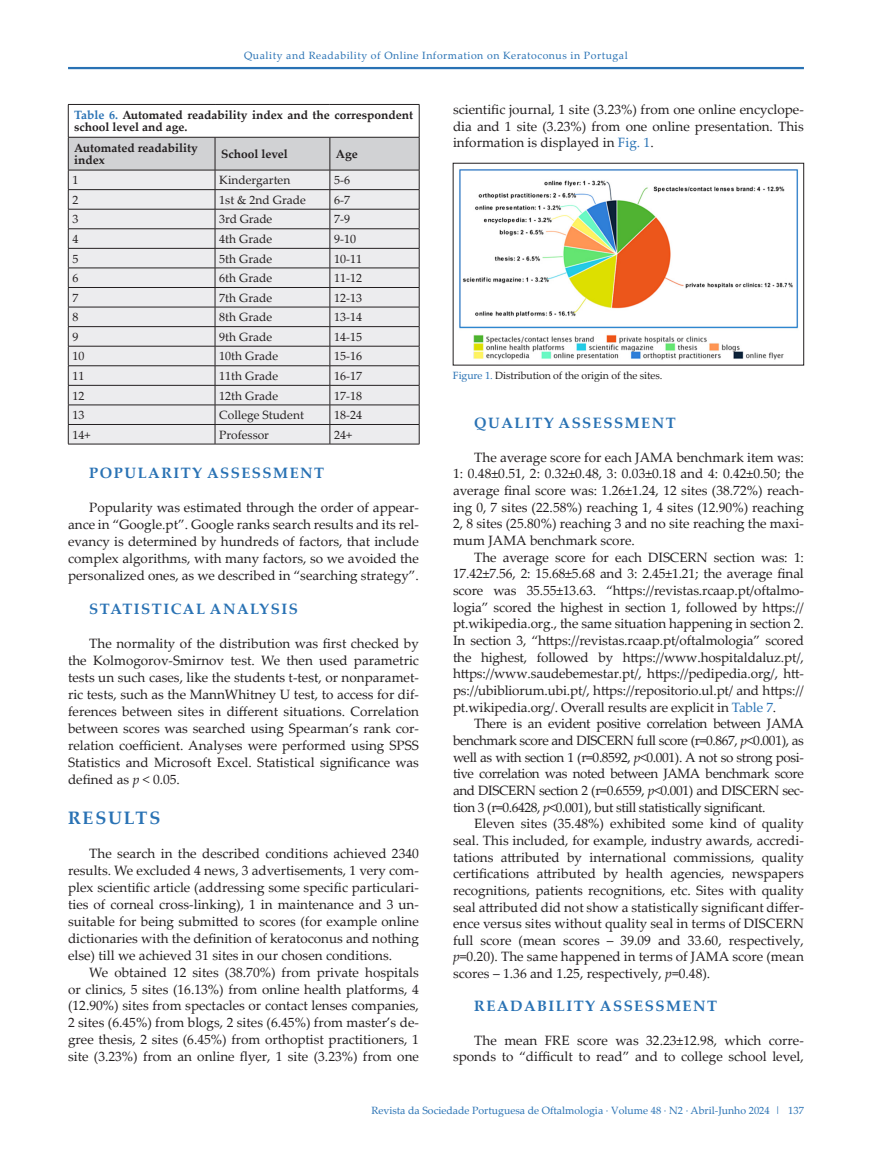
<style>
.page{position:relative;width:872px;height:1170px;background:#fff}
.page>*{position:absolute;margin:0;border:0;box-sizing:border-box;transform-origin:0 0}
.Artigos_-_Titulo_1{font:700 18px "Palatino Linotype";letter-spacing:.095em;color:#2972b4}
.Artigo_-_titulo_2{font:700 15px "Palatino Linotype";letter-spacing:.1em;color:#2972b4}
.Artigo_-_texto_norma{font:13.5px/16.6px "Palatino Linotype";color:#231f20;text-align:justify}
.Tabelas_texto{font:12px "Palatino Linotype";color:#231f20}
.Figuras_e{font:700 12px/12px "Palatino Linotype";color:#231f20}
.Tabelas_cabeçalho{font:700 12px/12px "Palatino Linotype";color:#231f20}
.t1{font:10.5px "Palatino Linotype";color:#2972b4}
.t2{font:10.5px "Palatino Linotype";letter-spacing:.05em;color:#2972b4}
.Figuras_e-2{font:10.5px "Palatino Linotype";letter-spacing:-.01em;color:#231f20}
.s1{color:#2972b4}
.s2{font-style:italic}
</style>
<div class="page">
<hr style="left:68px;top:67px;width:736px;height:2px;background:#2972b4">
<hr style="left:68px;top:104px;width:147px;height:1px;background:#231f20">
<hr style="left:68px;top:105px;width:1px;height:32px;background:#231f20">
<hr style="left:215px;top:104px;width:115px;height:1px;background:#231f20">
<hr style="left:330px;top:104px;width:89px;height:1px;background:#231f20">
<hr style="left:419px;top:105px;width:1px;height:32px;background:#231f20">
<svg style="left:68px;top:138px;width:352px;height:306px;background:#dedddf"></svg>
<hr style="left:68px;top:444px;width:147px;height:1px;background:#231f20">
<hr style="left:215px;top:444px;width:115px;height:1px;background:#231f20">
<hr style="left:330px;top:444px;width:89px;height:1px;background:#231f20">
<hr style="left:68px;top:137px;width:147px;height:1px;background:#231f20">
<hr style="left:68px;top:137px;width:1px;height:33px;background:#231f20">
<hr style="left:215px;top:137px;width:115px;height:1px;background:#231f20">
<hr style="left:215px;top:137px;width:1px;height:33px;background:#231f20">
<hr style="left:330px;top:137px;width:89px;height:1px;background:#231f20">
<hr style="left:329px;top:137px;width:1px;height:33px;background:#231f20">
<hr style="left:419px;top:137px;width:1px;height:33px;background:#231f20">
<hr style="left:68px;top:170px;width:147px;height:1px;background:#231f20">
<hr style="left:215px;top:170px;width:115px;height:1px;background:#231f20">
<hr style="left:330px;top:170px;width:89px;height:1px;background:#231f20">
<img style="left:459px;top:169px;width:339px;height:191px">
<div style="left:453px;top:163px;width:351px;height:202px;border:1px solid #231f20"></div>
<p class="t2" style="left:244px;top:48px;width:385px">Quality and Readability of Online Information on Keratoconus in Portugal</p>
<p class="Figuras_e" style="left:74px;top:109px;width:340px"><span class="s1">Table 6.</span> Automated readability index and the correspondent school level and age.</p>
<p class="Tabelas_cabeçalho" style="left:74px;top:141px;width:125px">Automated readability index</p>
<p class="Tabelas_cabeçalho" style="left:221px;top:147px;width:68px">School level</p>
<p class="Tabelas_cabeçalho" style="left:336px;top:147px;width:24px">Age</p>
<p class="Tabelas_texto" style="left:73px;top:172px;width:7px">1</p>
<p class="Tabelas_texto" style="left:219px;top:172px;width:73px">Kindergarten</p>
<p class="Tabelas_texto" style="left:334px;top:172px;width:17px">5-6</p>
<p class="Tabelas_texto" style="left:73px;top:191px;width:7px">2</p>
<p class="Tabelas_texto" style="left:219px;top:191px;width:88px">1st &amp; 2nd Grade</p>
<p class="Tabelas_texto" style="left:334px;top:191px;width:17px">6-7</p>
<p class="Tabelas_texto" style="left:73px;top:211px;width:7px">3</p>
<p class="Tabelas_texto" style="left:219px;top:211px;width:55px">3rd Grade</p>
<p class="Tabelas_texto" style="left:334px;top:211px;width:17px">7-9</p>
<p class="Tabelas_texto" style="left:73px;top:230px;width:7px">4</p>
<p class="Tabelas_texto" style="left:219px;top:230px;width:54px">4th Grade</p>
<p class="Tabelas_texto" style="left:334px;top:230px;width:23px">9-10</p>
<p class="Tabelas_texto" style="left:73px;top:250px;width:7px">5</p>
<p class="Tabelas_texto" style="left:219px;top:250px;width:54px">5th Grade</p>
<p class="Tabelas_texto" style="left:334px;top:250px;width:29px">10-11</p>
<p class="Tabelas_texto" style="left:73px;top:269px;width:7px">6</p>
<p class="Tabelas_texto" style="left:219px;top:269px;width:54px">6th Grade</p>
<p class="Tabelas_texto" style="left:334px;top:269px;width:29px">11-12</p>
<p class="Tabelas_texto" style="left:73px;top:289px;width:7px">7</p>
<p class="Tabelas_texto" style="left:219px;top:289px;width:54px">7th Grade</p>
<p class="Tabelas_texto" style="left:334px;top:289px;width:29px">12-13</p>
<p class="Tabelas_texto" style="left:73px;top:308px;width:7px">8</p>
<p class="Tabelas_texto" style="left:219px;top:308px;width:54px">8th Grade</p>
<p class="Tabelas_texto" style="left:334px;top:308px;width:29px">13-14</p>
<p class="Tabelas_texto" style="left:73px;top:328px;width:7px">9</p>
<p class="Tabelas_texto" style="left:219px;top:328px;width:54px">9th Grade</p>
<p class="Tabelas_texto" style="left:334px;top:328px;width:29px">14-15</p>
<p class="Tabelas_texto" style="left:73px;top:348px;width:13px">10</p>
<p class="Tabelas_texto" style="left:219px;top:348px;width:60px">10th Grade</p>
<p class="Tabelas_texto" style="left:334px;top:348px;width:29px">15-16</p>
<p class="Tabelas_texto" style="left:73px;top:367px;width:13px">11</p>
<p class="Tabelas_texto" style="left:219px;top:367px;width:60px">11th Grade</p>
<p class="Tabelas_texto" style="left:334px;top:367px;width:29px">16-17</p>
<p class="Tabelas_texto" style="left:73px;top:387px;width:13px">12</p>
<p class="Tabelas_texto" style="left:219px;top:387px;width:60px">12th Grade</p>
<p class="Tabelas_texto" style="left:334px;top:387px;width:29px">17-18</p>
<p class="Tabelas_texto" style="left:73px;top:406px;width:13px">13</p>
<p class="Tabelas_texto" style="left:219px;top:406px;width:86px">College Student</p>
<p class="Tabelas_texto" style="left:334px;top:406px;width:29px">18-24</p>
<p class="Tabelas_texto" style="left:73px;top:426px;width:19px">14+</p>
<p class="Tabelas_texto" style="left:219px;top:426px;width:51px">Professor</p>
<p class="Tabelas_texto" style="left:334px;top:426px;width:19px">24+</p>
<p class="Artigo_-_titulo_2" style="left:89px;top:462px;width:236px">POPULARITY ASSESSMENT</p>
<p class="Artigo_-_texto_norma" style="left:68px;top:498px;width:352px;text-indent:21px">Popularity was estimated through the order of appear&shy;ance in “Google.pt”. Google ranks search results and its rel&shy;evancy is determined by hundreds of factors, that include complex algorithms, with many factors, so we avoided the personalized ones, as we described in “searching strategy”.</p>
<p class="Artigo_-_titulo_2" style="left:89px;top:598px;width:210px">STATISTICAL ANALYSIS</p>
<p class="Artigo_-_texto_norma" style="left:68px;top:634px;width:352px;text-indent:21px">The normality of the distribution was first checked by the Kolmogorov-Smirnov test. We then used parametric tests un such cases, like the students t-test, or nonparamet&shy;ric tests, such as the MannWhitney U test, to access for dif&shy;ferences between sites in different situations. Correlation between scores was searched using Spearman’s rank cor&shy;relation coefficient. Analyses were performed using SPSS Statistics and Microsoft Excel. Statistical significance was defined as <span class="s2">p</span> &lt; 0.05.</p>
<p class="Artigos_-_Titulo_1" style="left:68px;top:804px;width:94px">RESULTS</p>
<p class="Artigo_-_texto_norma" style="left:68px;top:844px;width:352px;text-indent:21px">The search in the described conditions achieved 2340 results. We excluded 4 news, 3 advertisements, 1 very com&shy;plex scientific article (addressing some specific particulari&shy;ties of corneal cross-linking), 1 in maintenance and 3 un&shy;suitable for being submitted to scores (for example online dictionaries with the definition of keratoconus and nothing else) till we achieved 31 sites in our chosen conditions.</p>
<p class="Artigo_-_texto_norma" style="left:68px;top:962px;width:352px;text-indent:21px">We obtained 12 sites (38.70%) from private hospitals or clinics, 5 sites (16.13%) from online health platforms, 4 (12.90%) sites from spectacles or contact lenses companies, 2 sites (6.45%) from blogs, 2 sites (6.45%) from master’s de&shy;gree thesis, 2 sites (6.45%) from orthoptist practitioners, 1 site (3.23%) from an online flyer, 1 site (3.23%) from one</p>
<p class="Artigo_-_texto_norma" style="left:453px;top:101px;width:352px">scientific journal, 1 site (3.23%) from one online encyclope&shy;dia and 1 site (3.23%) from one online presentation. This information is displayed in <span class="s1">Fig. 1</span>.</p>
<p class="Figuras_e-2" style="left:453px;top:368px;width:211px"><span class="s1">Figure 1.</span> Distribution of the origin of the sites.</p>
<p class="Artigo_-_titulo_2" style="left:474px;top:412px;width:203px">QUALITY ASSESSMENT</p>
<p class="Artigo_-_texto_norma" style="left:453px;top:448px;width:352px;text-indent:21px">The average score for each JAMA benchmark item was:<br>1: 0.48±0.51, 2: 0.32±0.48, 3: 0.03±0.18 and 4: 0.42±0.50; the average final score was: 1.26±1.24, 12 sites (38.72%) reach&shy;ing 0, 7 sites (22.58%) reaching 1, 4 sites (12.90%) reaching 2, 8 sites (25.80%) reaching 3 and no site reaching the maxi&shy;mum JAMA benchmark score.</p>
<p class="Artigo_-_texto_norma" style="left:453px;top:548px;width:352px;text-indent:21px">The average score for each DISCERN section was: 1:<br>17.42±7.56, 2: 15.68±5.68 and 3: 2.45±1.21; the average final score was 35.55±13.63. “https://revistas.rcaap.pt/oftalmo&shy;logia” scored the highest in section 1, followed by https:// pt.wikipedia.org., the same situation happening in section 2.<br>In section 3, “https://revistas.rcaap.pt/oftalmologia” scored the highest, followed by https://www.hospitaldaluz.pt/, https://www.saudebemestar.pt/, https://pedipedia.org/, htt&shy;ps://ubibliorum.ubi.pt/, https://repositorio.ul.pt/ and https:// pt.wikipedia.org/. Overall results are explicit in <span class="s1">Table 7</span>.</p>
<p class="Artigo_-_texto_norma" style="left:453px;top:714px;width:352px;text-indent:21px">There is an evident positive correlation between JAMA benchmark score and DISCERN full score (r=0.867, <span class="s2">p</span>&lt;0.001), as well as with section 1 (r=0.8592, <span class="s2">p</span>&lt;0.001). A not so strong posi&shy;tive correlation was noted between JAMA benchmark score and DISCERN section 2 (r=0.6559, <span class="s2">p</span>&lt;0.001) and DISCERN sec&shy;tion 3 (r=0.6428, <span class="s2">p</span>&lt;0.001), but still statistically significant.</p>
<p class="Artigo_-_texto_norma" style="left:453px;top:814px;width:352px;text-indent:21px">Eleven sites (35.48%) exhibited some kind of quality seal. This included, for example, industry awards, accredi&shy;tations attributed by international commissions, quality certifications attributed by health agencies, newspapers recognitions, patients recognitions, etc. Sites with quality seal attributed did not show a statistically significant differ&shy;ence versus sites without quality seal in terms of DISCERN full score (mean scores – 39.09 and 33.60, respectively, <span class="s2">p</span>=0.20). The same happened in terms of JAMA score (mean scores – 1.36 and 1.25, respectively, <span class="s2">p</span>=0.48).</p>
<p class="Artigo_-_titulo_2" style="left:474px;top:995px;width:244px">READABILITY ASSESSMENT</p>
<p class="Artigo_-_texto_norma" style="left:453px;top:1031px;width:352px;text-align:right">The mean FRE score was 32.23±12.98, which corre&shy;sponds to “difficult to read” and to college school level,</p>
<p class="t1" style="left:371px;top:1102px;width:434px">Revista da Sociedade Portuguesa de Oftalmologia · Volume 48 · N2 · Abril-Junho 2024 | 137</p>
</div>
